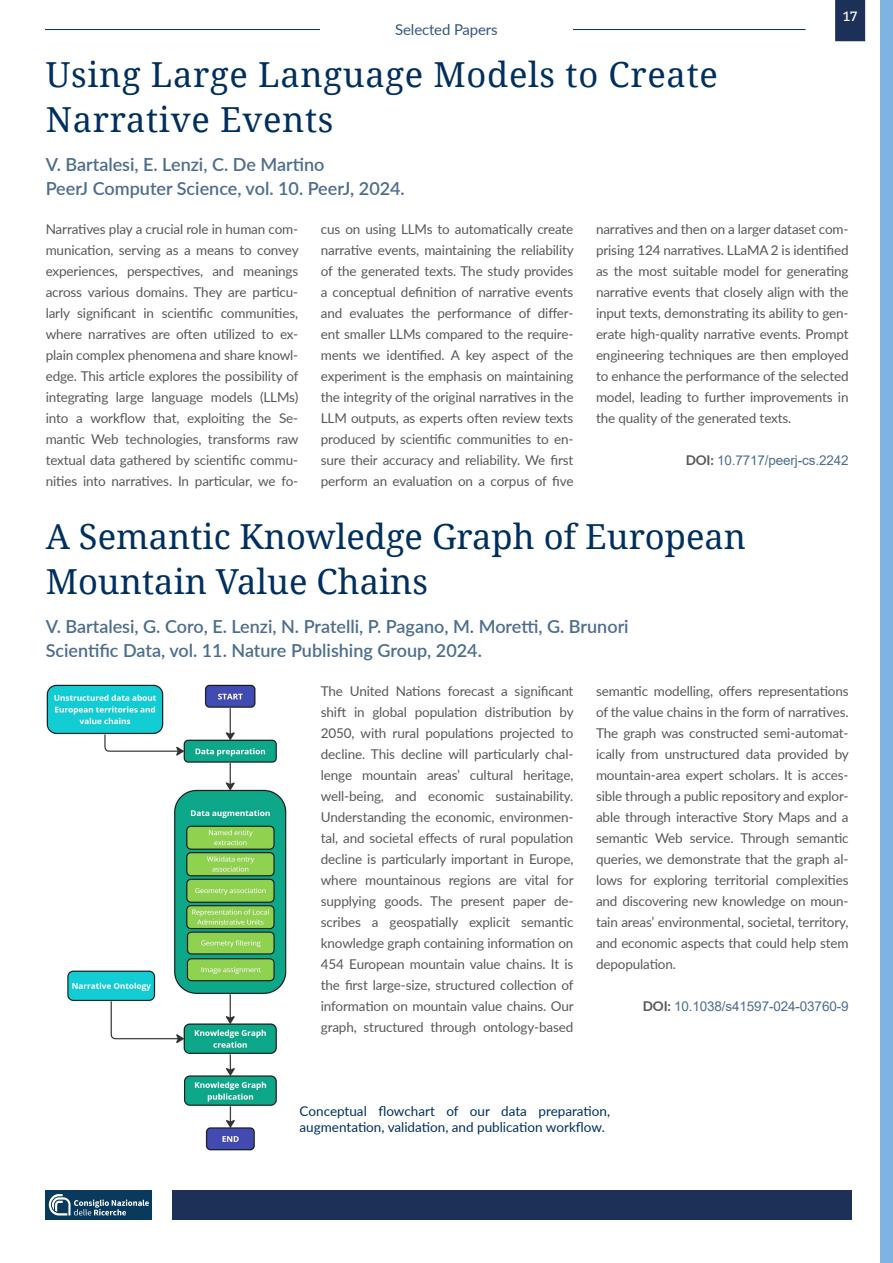
<style>
.page{position:relative;width:893px;height:1263px;background:#fff}
.page>*{position:absolute;margin:0;border:0;box-sizing:border-box;transform-origin:0 0}
.Titolo_Articolo{font:34.5px/45px "Droid Serif";color:#002f5f}
.Titolo_Articolo-2{font:34.5px/45px "Droid Serif";letter-spacing:.02em;color:#002f5f}
.Sottotitolo{font:600 18px/24px "Lato";color:#4d6d8f}
.t1{font:15px "Lato";letter-spacing:-.01em;color:#33587f}
.t2{font:13.5px/21px "Lato";letter-spacing:-.01em;color:#57585a;text-align:justify}
.Didascalia_Giustificata{font:13.5px/16.2px "Lato";color:#002f5f}
.ContactBox{font:13.5px "Arial";letter-spacing:-.01em;color:#4d6d8f}
.t3{font:13.5px "Bitter";color:#fff}
.s1{font-family:"Lato";font-weight:700;color:#57585a}
</style>
<div class="page">
<div style="left:172px;top:1190px;width:680px;height:30px;background:#1d3058"></div>
<div style="left:46px;top:1190px;width:106px;height:30px;background:#0a395e"></div>
<svg style="left:49px;top:1194px;width:100px;height:21px"></svg>
<hr style="left:45px;top:29px;width:761px;height:1px;background:#002f5f">
<svg style="left:835px;top:0;width:30px;height:41px"></svg>
<div style="left:881px;top:0;width:12px;height:1263px;background:#7eb4df"></div>
<div style="left:320px;top:15px;width:253px;height:28px;background:#fff"></div>
<img style="left:46px;top:684px;width:240px;height:467px">
<p class="t1" style="left:395px;top:19px;width:104px">Selected Papers</p>
<p class="t3" style="left:843px;top:8px;width:16px">17</p>
<p class="Titolo_Articolo-2" style="left:46px;top:51px;width:674px">Using Large Language Models to Create<br>Narrative Events</p>
<p class="Sottotitolo" style="left:46px;top:152px;width:361px">V. Bartalesi, E. Lenzi, C. De Martino<br>PeerJ Computer Science, vol. 10. PeerJ, 2024.</p>
<p class="t2" style="left:46px;top:218px;width:254px">Narratives play a crucial role in human com&shy;munication, serving as a means to convey experiences, perspectives, and meanings across various domains. They are particu&shy;larly significant in scientific communities, where narratives are often utilized to ex&shy;plain complex phenomena and share knowl&shy;edge. This article explores the possibility of integrating large language models (LLMs) into a workflow that, exploiting the Se&shy;mantic Web technologies, transforms raw textual data gathered by scientific commu&shy;nities into narratives. In particular, we fo-</p>
<p class="t2" style="left:321px;top:218px;width:254px">cus on using LLMs to automatically create narrative events, maintaining the reliability of the generated texts. The study provides a conceptual definition of narrative events and evaluates the performance of differ&shy;ent smaller LLMs compared to the require&shy;ments we identified. A key aspect of the experiment is the emphasis on maintaining the integrity of the original narratives in the LLM outputs, as experts often review texts produced by scientific communities to en&shy;sure their accuracy and reliability. We first perform an evaluation on a corpus of five</p>
<p class="t2" style="left:596px;top:218px;width:254px">narratives and then on a larger dataset com&shy;prising 124 narratives. LLaMA 2 is identified as the most suitable model for generating narrative events that closely align with the input texts, demonstrating its ability to gen&shy;erate high-quality narrative events. Prompt engineering techniques are then employed to enhance the performance of the selected model, leading to further improvements in the quality of the generated texts.</p>
<p class="ContactBox" style="left:686px;top:451px;width:164px"><span class="s1">DOI:</span> 10.7717/peerj-cs.2242</p>
<p class="Titolo_Articolo" style="left:46px;top:513px;width:702px">A Semantic Knowledge Graph of European<br>Mountain Value Chains</p>
<p class="Sottotitolo" style="left:46px;top:614px;width:585px">V. Bartalesi, G. Coro, E. Lenzi, N. Pratelli, P. Pagano, M. Moretti, G. Brunori<br>Scientific Data, vol. 11. Nature Publishing Group, 2024.</p>
<p class="t2" style="left:321px;top:680px;width:254px">The United Nations forecast a significant shift in global population distribution by 2050, with rural populations projected to decline. This decline will particularly chal&shy;lenge mountain areas’ cultural heritage, well-being, and economic sustainability.<br>Understanding the economic, environmen&shy;tal, and societal effects of rural population decline is particularly important in Europe, where mountainous regions are vital for supplying goods. The present paper de&shy;scribes a geospatially explicit semantic knowledge graph containing information on 454 European mountain value chains. It is the first large-size, structured collection of information on mountain value chains. Our graph, structured through ontology-based</p>
<p class="t2" style="left:596px;top:680px;width:254px">semantic modelling, offers representations of the value chains in the form of narratives.<br>The graph was constructed semi-automat&shy;ically from unstructured data provided by mountain-area expert scholars. It is acces&shy;sible through a public repository and explor&shy;able through interactive Story Maps and a semantic Web service. Through semantic queries, we demonstrate that the graph al&shy;lows for exploring territorial complexities and discovering new knowledge on moun&shy;tain areas’ environmental, societal, territory, and economic aspects that could help stem depopulation.</p>
<p class="ContactBox" style="left:643px;top:997px;width:207px"><span class="s1">DOI:</span> 10.1038/s41597-024-03760-9</p>
<p class="Didascalia_Giustificata" style="left:300px;top:1102px;width:312px">Conceptual flowchart of our data preparation, augmentation, validation, and publication workflow.</p>
</div>
